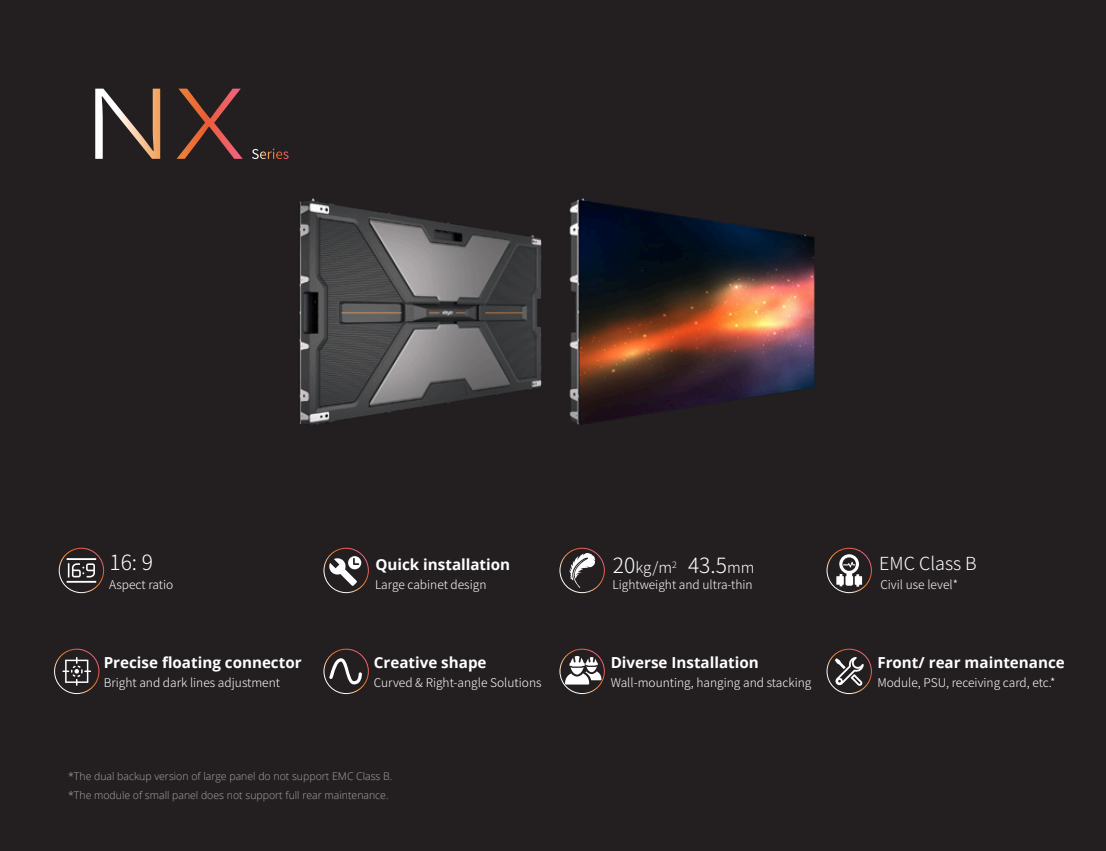
<style>
.page{position:relative;width:1106px;height:851px;background:#fff}
.page>*{position:absolute;margin:0;border:0;box-sizing:border-box;transform-origin:0 0}
.t1{font:300 21px "Source Han Sans CN";color:#fff}
.t2{font:300 18px "Source Han Sans CN";color:#fff}
.t3{font:700 15.15px "Open Sans";color:#fff}
.t4{font:300 15.15px "Source Han Sans CN";color:#fff}
.t5{font:300 12px "Source Han Sans CN";color:#fff}
.t6{font:300 10.5px/19.5px "Open Sans";color:#a8a9ad}
.s1{font-size:21px}
.s2{font-size:15.15px}
</style>
<div class="page">
<div style="left:0;top:0;width:1106px;height:850px;background:#231f20"></div>
<svg style="left:252px;top:149px;width:36px;height:10px"></svg>
<svg style="left:95px;top:89px;width:148px;height:70px"></svg>
<img style="left:277px;top:157px;width:538px;height:268px">
<div style="left:826px;top:648px;width:45px;height:45px;border:1px solid #fff;border-radius:50%"></div>
<svg style="left:834px;top:657px;width:29px;height:28px"></svg>
<div style="left:54px;top:648px;width:45px;height:45px;border:1px solid #fff;border-radius:50%"></div>
<svg style="left:62px;top:657px;width:29px;height:28px"></svg>
<div style="left:323px;top:648px;width:46px;height:45px;border:1px solid #fff;border-radius:50%"></div>
<svg style="left:329px;top:658px;width:33px;height:26px"></svg>
<div style="left:59px;top:547px;width:45px;height:46px;border:1px solid #fff;border-radius:50%"></div>
<svg style="left:67px;top:558px;width:29px;height:24px"></svg>
<div style="left:559px;top:547px;width:45px;height:46px;border:1px solid #fff;border-radius:50%"></div>
<svg style="left:569px;top:553px;width:26px;height:34px"></svg>
<div style="left:826px;top:547px;width:45px;height:46px;border:1px solid #fff;border-radius:50%"></div>
<svg style="left:836px;top:554px;width:26px;height:32px"></svg>
<div style="left:323px;top:547px;width:46px;height:46px;border:1px solid #fff;border-radius:50%"></div>
<svg style="left:328px;top:556px;width:33px;height:30px"></svg>
<div style="left:559px;top:648px;width:45px;height:45px;border:1px solid #fff;border-radius:50%"></div>
<svg style="left:565px;top:656px;width:36px;height:28px"></svg>
<h1 class="t1" style="left:109px;top:551px;width:45px">16: 9</h1>
<p class="t5" style="left:109px;top:578px;width:66px">Aspect ratio</p>
<p class="t3" style="left:375px;top:554px;width:136px">Quick installation</p>
<p class="t5" style="left:375px;top:578px;width:113px">Large cabinet design</p>
<p class="t4" style="left:613px;top:558px;width:65px"><span class="s1">20</span>kg/m<sup>2</sup></p>
<h1 class="t1" style="left:688px;top:553px;width:68px">43.5<span class="s2">mm</span></h1>
<p class="t5" style="left:612px;top:578px;width:142px">Lightweight and ultra-thin</p>
<h2 class="t2" style="left:879px;top:553px;width:99px">EMC Class B</h2>
<p class="t5" style="left:880px;top:578px;width:79px">Civil use level*</p>
<p class="t3" style="left:104px;top:652px;width:199px">Precise floating connector</p>
<p class="t5" style="left:104px;top:675px;width:178px">Bright and dark lines adjustment</p>
<p class="t3" style="left:374px;top:652px;width:114px">Creative shape</p>
<p class="t5" style="left:374px;top:675px;width:169px">Curved &amp; Right-angle Solutions</p>
<p class="t3" style="left:610px;top:652px;width:150px">Diverse Installation</p>
<p class="t5" style="left:610px;top:675px;width:202px">Wall-mounting, hanging and stacking</p>
<p class="t3" style="left:877px;top:652px;width:189px">Front/ rear maintenance</p>
<p class="t5" style="left:877px;top:675px;width:180px">Module, PSU, receiving card, etc.*</p>
<p class="t6" style="left:68px;top:766px;width:326px">*The dual backup version of large panel do not support EMC Class B. *The module of small panel does not support full rear maintenance.</p>
</div>
